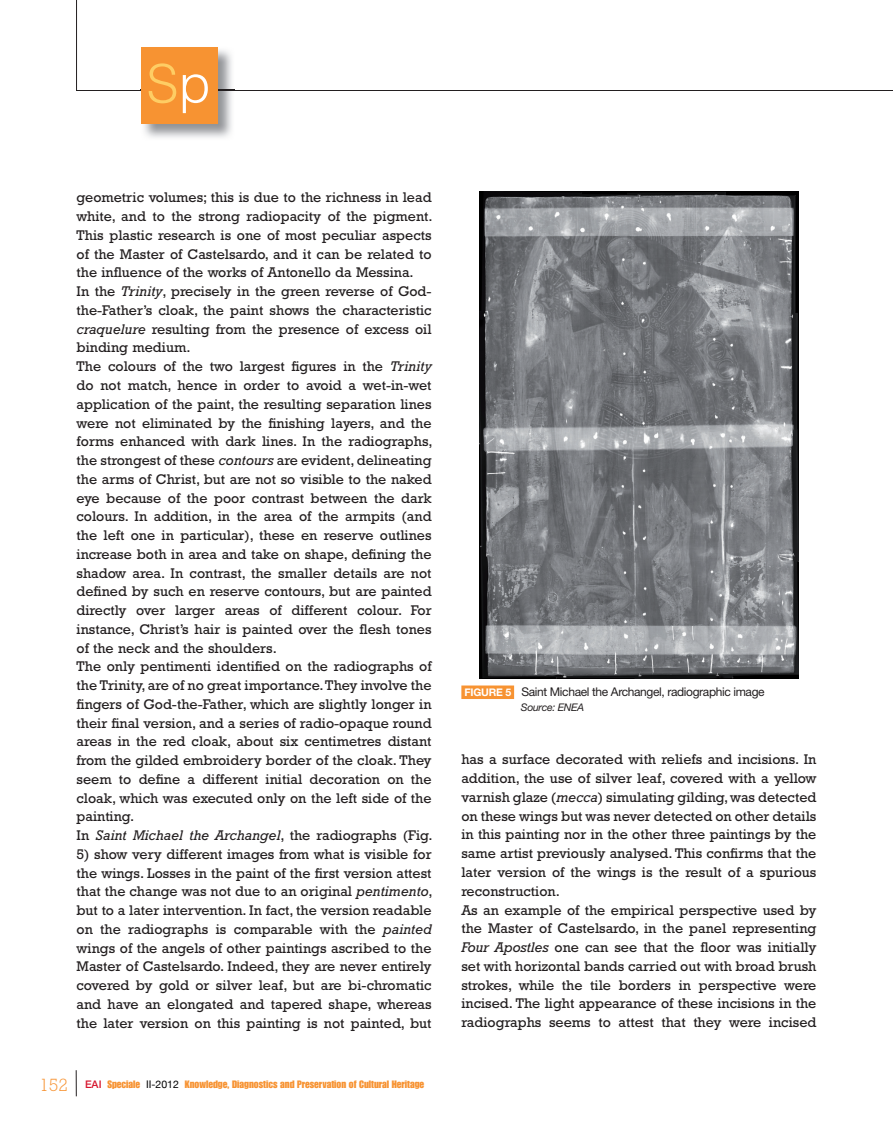
<style>
.page{position:relative;width:893px;height:1127px;background:#fff}
.page>*{position:absolute;margin:0;border:0;box-sizing:border-box;transform-origin:0 0}
.t1{font:300 52.65px "Helvetica";color:#fecd64}
.t2{font:14.25px/18.8px "Rockwell";color:#231f20}
.t3{font:12px "Helvetica Neue";letter-spacing:-.03em;color:#231f20}
.t4{font:10.5px "Impact";color:#f79332}
.t5{font:italic 10.5px "Helvetica Neue";letter-spacing:-.03em;color:#231f20}
.s1{color:#fff}
.s2{font-style:italic}
.s3{font-family:"Rockwell";font-weight:300;font-size:18px}
.s4{font-family:"Helvetica Neue";font-weight:500;color:#d7162e}
.s5{font-family:"Helvetica Neue";color:#000002}
.s6{font-weight:700;font-size:10.5px;color:#fff}
</style>
<div class="page">
<hr style="left:76px;top:0;width:1px;height:90px;background:#231f20">
<hr style="left:77px;top:90px;width:816px;height:1px;background:#231f20">
<img style="left:140px;top:47px;width:94px;height:91px">
<img style="left:140px;top:90px;width:94px;height:1px">
<div style="left:141px;top:47px;width:76px;height:76px;background:#f79332"></div>
<svg style="left:76px;top:1070px;width:1px;height:26px"></svg>
<img style="left:479px;top:191px;width:319px;height:488px">
<div style="left:461px;top:685px;width:53px;height:14px;background:#f79332"></div>
<h1 class="t1" style="left:146px;top:64px;width:66px">S<span class="s1">p</span></h1>
<p class="t2" style="left:77px;top:190px;width:358px">geometric volumes; this is due to the richness in lead white, and to the strong radiopacity of the pigment.<br>This plastic research is one of most peculiar aspects of the Master of Castelsardo, and it can be related to the influence of the works of Antonello da Messina.<br>In the <span class="s2">Trinity</span>, precisely in the green reverse of God&shy;the-Father’s cloak, the paint shows the characteristic <span class="s2">craquelure</span> resulting from the presence of excess oil binding medium.<br>The colours of the two largest figures in the <span class="s2">Trinity </span>do not match, hence in order to avoid a wet-in-wet application of the paint, the resulting separation lines were not eliminated by the finishing layers, and the forms enhanced with dark lines. In the radiographs, the strongest of these <span class="s2">contours</span> are evident, delineating the arms of Christ, but are not so visible to the naked eye because of the poor contrast between the dark colours. In addition, in the area of the armpits (and the left one in particular), these en reserve outlines increase both in area and take on shape, defining the shadow area. In contrast, the smaller details are not defined by such en reserve contours, but are painted directly over larger areas of different colour. For instance, Christ’s hair is painted over the flesh tones of the neck and the shoulders.<br>The only pentimenti identified on the radiographs of the Trinity, are of no great importance. They involve the fingers of God-the-Father, which are slightly longer in their final version, and a series of radio-opaque round areas in the red cloak, about six centimetres distant from the gilded embroidery border of the cloak. They seem to define a different initial decoration on the cloak, which was executed only on the left side of the painting.<br>In <span class="s2">Saint Michael the Archangel</span>, the radiographs (Fig.</p>
<p class="t2" style="left:77px;top:846px;width:358px;text-align:justify">5) show very different images from what is visible for the wings. Losses in the paint of the first version attest that the change was not due to an original <span class="s2">pentimento</span>, but to a later intervention. In fact, the version readable on the radiographs is comparable with the <span class="s2">painted </span>wings of the angels of other paintings ascribed to the Master of Castelsardo. Indeed, they are never entirely covered by gold or silver leaf, but are bi-chromatic and have an elongated and tapered shape, whereas the later version on this painting is not painted, but</p>
<p class="t4" style="left:39px;top:1080px;width:386px"><span class="s3">152</span> <span class="s4">EAI</span> Speciale <span class="s5">II-2012</span> Knowledge, Diagnostics and Preservation of Cultural Heritage</p>
<p class="t3" style="left:464px;top:688px;width:302px"><span class="s6">FIGURE 5</span> Saint Michael the Archangel, radiographic image</p>
<p class="t5" style="left:521px;top:703px;width:65px">Source: ENEA</p>
<p class="t2" style="left:461px;top:752px;width:357px">has a surface decorated with reliefs and incisions. In addition, the use of silver leaf, covered with a yellow varnish glaze (<span class="s2">mecca</span>) simulating gilding, was detected on these wings but was never detected on other details in this painting nor in the other three paintings by the same artist previously analysed. This confirms that the later version of the wings is the result of a spurious reconstruction.<br>As an example of the empirical perspective used by the Master of Castelsardo, in the panel representing <span class="s2">Four Apostles</span> one can see that the floor was initially set with horizontal bands carried out with broad brush strokes, while the tile borders in perspective were incised. The light appearance of these incisions in the radiographs seems to attest that they were incised</p>
</div>
